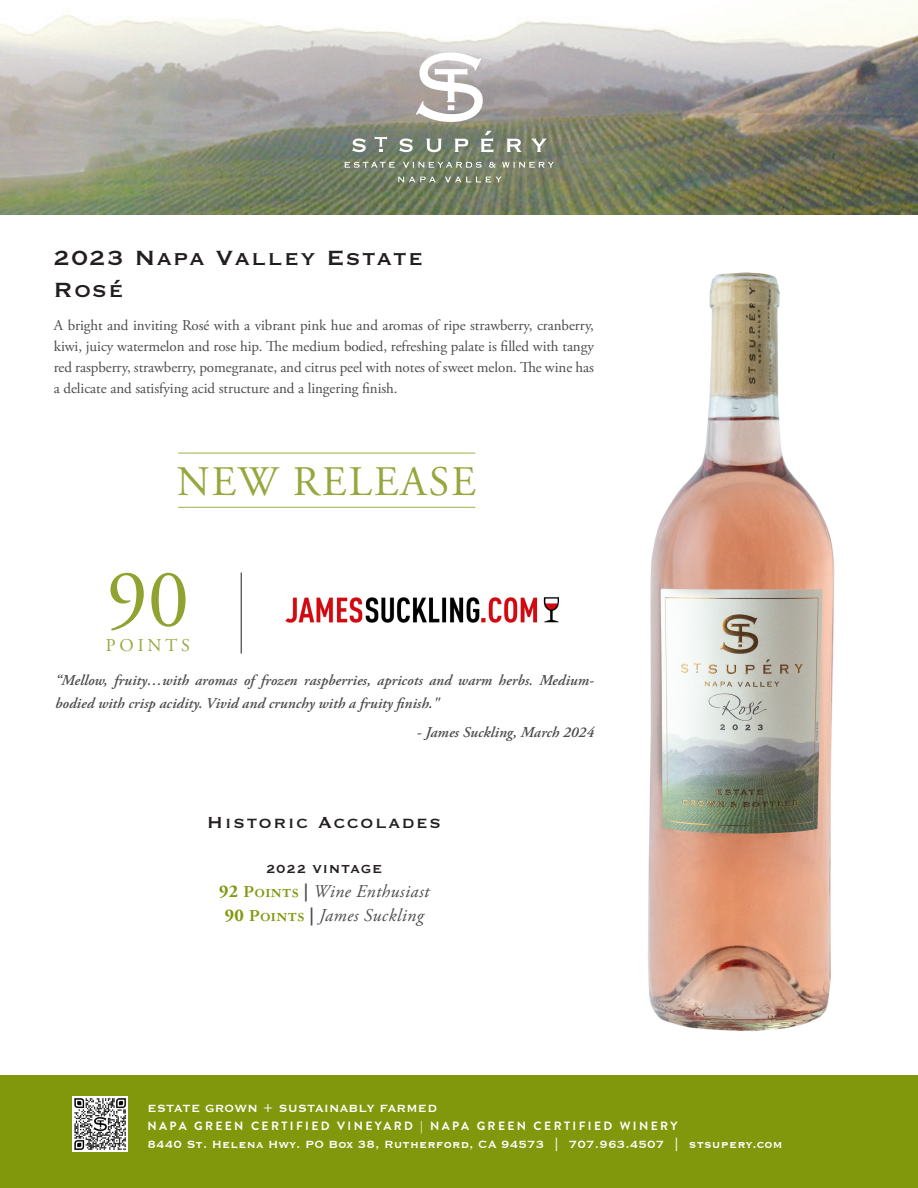
<style>
.page{position:relative;width:918px;height:1188px;background:#fff}
.page>*{position:absolute;margin:0;border:0;box-sizing:border-box;transform-origin:0 0}
.t1{font:82.5px "Adobe Garamond Pro";color:#90a230}
._5_-_Publication{font:42px "Adobe Garamond Pro";letter-spacing:.05em;color:#96a73d}
._1-_Wine_Name_-_BROW{font:27px "Copperplate Gothic Std 31 BC";letter-spacing:.05em;color:#231f20}
._1-_Wine_Name_-_BROW-2{font:21px "Copperplate Gothic Std 31 BC";letter-spacing:.08em;color:#231f20}
.t2{font:italic 18px "Adobe Garamond Pro";letter-spacing:.025em;color:#4b4c4d}
._3_-_Points_-_LARGER{font:18px "Adobe Garamond Pro";letter-spacing:.215em;color:#96a73d}
._5_-_Publication-2{font:15px/21px "Adobe Garamond Pro";letter-spacing:-.005em;color:#4b4c4d;text-align:justify}
._2_-_Body_Copy{font:italic 600 15px/22.5px "Adobe Garamond Pro";letter-spacing:.005em;color:#4b4c4d}
.t3{font:700 15px "Copperplate Gothic BT";letter-spacing:.05em;color:#231f20}
._5_-_Publication-3{font:700 13.5px "Copperplate Gothic BT";letter-spacing:.01em;color:#fff}
._5_-_Publication-4{font:700 12px "Brandon Grotesque";letter-spacing:.2em;color:#fff}
.s1{font-weight:700;font-style:normal;color:#81980d}
.s2{font-family:"Garamond Three Bold SC";font-style:normal;color:#81980d}
.s3{font-weight:700;font-style:normal}
</style>
<div class="page">
<img style="left:648px;top:272px;width:187px;height:759px">
<img style="left:0;top:0;width:918px;height:214px">
<svg style="left:416px;top:52px;width:67px;height:70px"></svg>
<svg style="left:345px;top:162px;width:50px;height:6px"></svg>
<svg style="left:403px;top:162px;width:79px;height:6px"></svg>
<svg style="left:489px;top:162px;width:6px;height:6px"></svg>
<svg style="left:502px;top:162px;width:52px;height:6px"></svg>
<svg style="left:398px;top:177px;width:38px;height:5px"></svg>
<svg style="left:445px;top:176px;width:57px;height:7px"></svg>
<svg style="left:352px;top:138px;width:14px;height:14px"></svg>
<svg style="left:375px;top:136px;width:12px;height:15px"></svg>
<svg style="left:399px;top:138px;width:14px;height:14px"></svg>
<svg style="left:426px;top:139px;width:16px;height:13px"></svg>
<svg style="left:455px;top:139px;width:13px;height:13px"></svg>
<svg style="left:507px;top:139px;width:14px;height:13px"></svg>
<svg style="left:531px;top:139px;width:16px;height:13px"></svg>
<svg style="left:481px;top:131px;width:12px;height:21px"></svg>
<div style="left:0;top:1076px;width:918px;height:112px;background:#81980d"></div>
<img style="left:73px;top:1097px;width:55px;height:55px">
<img style="left:285px;top:597px;width:274px;height:26px">
<hr style="left:241px;top:573px;width:1px;height:81px;background:#231f20">
<hr style="left:178px;top:507px;width:297px;height:1px;background:#81980d">
<hr style="left:178px;top:453px;width:297px;height:1px;background:#81980d">
<p class="_1-_Wine_Name_-_BROW" style="left:54px;top:244px;width:371px">2023 Napa Valley Estate</p>
<p class="_1-_Wine_Name_-_BROW" style="left:54px;top:277px;width:72px">Rosé</p>
<p class="_5_-_Publication-2" style="left:54px;top:315px;width:542px">A bright and inviting Rosé with a vibrant pink hue and aromas of ripe strawberry, cranberry, kiwi, juicy watermelon and rose hip. The medium bodied, refreshing palate is filled with tangy red raspberry, strawberry, pomegranate, and citrus peel with notes of sweet melon. The wine has a delicate and satisfying acid structure and a lingering finish.</p>
<p class="_5_-_Publication" style="left:177px;top:457px;width:301px">NEW RELEASE</p>
<p class="t1" style="left:107px;top:550px;width:84px">90</p>
<p class="_3_-_Points_-_LARGER" style="left:106px;top:635px;width:86px">POINTS</p>
<p class="_2_-_Body_Copy" style="left:55px;top:670px;width:540px">“Mellow, fruity…with aromas of frozen raspberries, apricots and warm herbs. Medium&shy;bodied with crisp acidity. Vivid and crunchy with a fruity finish."</p>
<p class="_2_-_Body_Copy" style="left:417px;top:722px;width:179px">- James Suckling, March 2024</p>
<p class="_1-_Wine_Name_-_BROW-2" style="left:207px;top:812px;width:236px">Historic Accolades</p>
<p class="t3" style="left:266px;top:860px;width:118px">2022 VINTAGE</p>
<p class="t2" style="left:219px;top:880px;width:212px"><span class="s1">92</span> <span class="s2">Points</span> <span class="s3">|</span> Wine Enthusiast</p>
<p class="t2" style="left:225px;top:904px;width:200px"><span class="s1">90</span> <span class="s2">Points</span> <span class="s3">|</span> James Suckling</p>
<p class="_5_-_Publication-3" style="left:148px;top:1101px;width:291px">ESTATE GROWN + SUSTAINABLY FARMED</p>
<p class="_5_-_Publication-4" style="left:148px;top:1118px;width:532px">NAPA GREEN CERTIFIED VINEYARD | NAPA GREEN CERTIFIED WINERY</p>
<p class="_5_-_Publication-3" style="left:148px;top:1137px;width:637px">8440 St. Helena Hwy. PO Box 38, Rutherford, CA 94573 | 707.963.4507 | stsupery.com</p>
</div>
